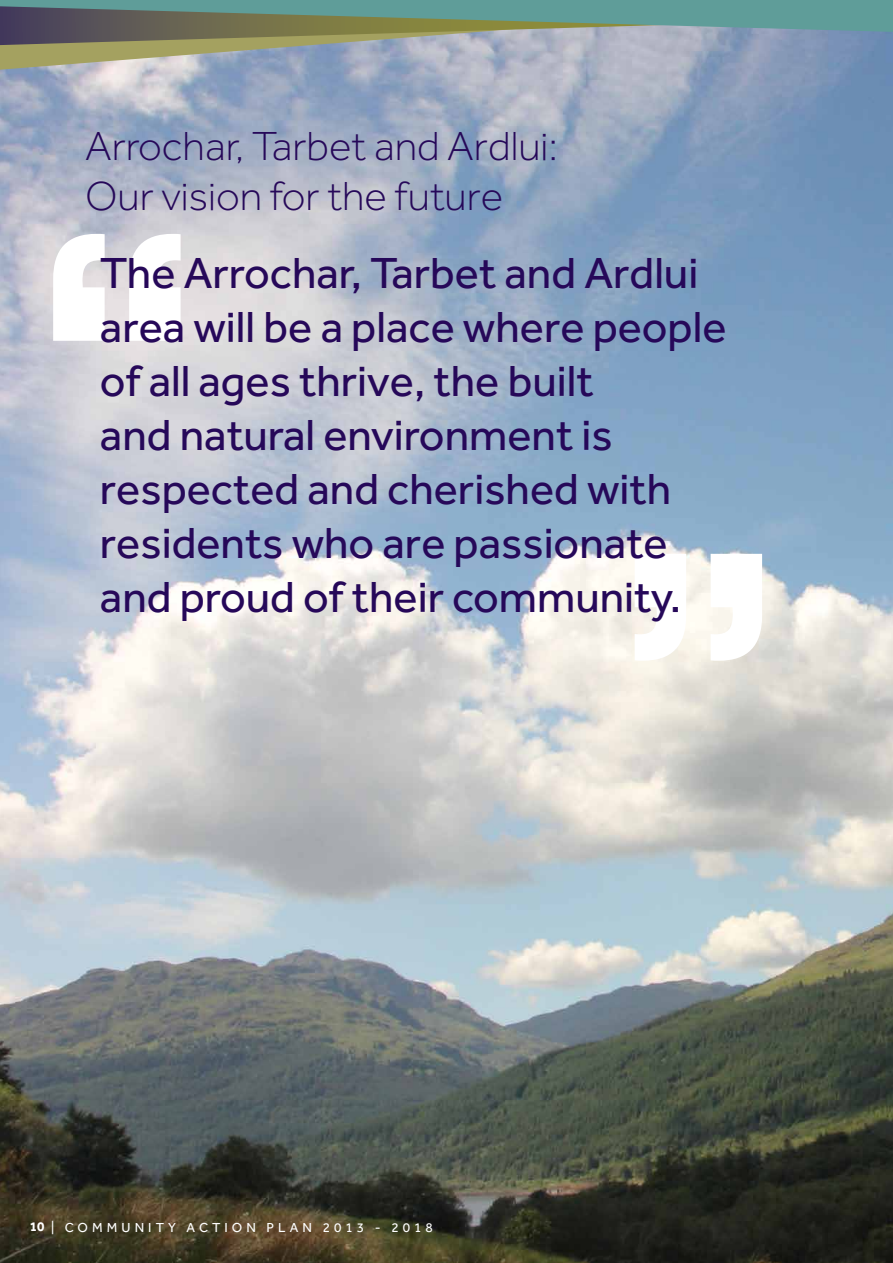
<style>
.page{position:relative;width:893px;height:1263px;background:#fff}
.page>*{position:absolute;margin:0;border:0;box-sizing:border-box;transform-origin:0 0}
.t1{font:45px/54px "Effra";color:#260859}
.t2{font:300 42px/50.4px "Effra";color:#260859}
.t3{font:13.5px "Effra";letter-spacing:.3em;color:#fff}
.s1{font-weight:700}
</style>
<div class="page">
<img style="left:0;top:45px;width:893px;height:1218px">
<svg style="left:0;top:45px;width:845px;height:25px;background:#a2aaaf"></svg>
<svg style="left:0;top:0;width:893px;height:45px;background:#738e85"></svg>
<svg style="left:635px;top:554px;width:127px;height:107px"></svg>
<svg style="left:53px;top:234px;width:128px;height:107px"></svg>
<p class="t2" style="left:85px;top:120px;width:474px">Arrochar, Tarbet and Ardlui:<br>Our vision for the future</p>
<p class="t1" style="left:100px;top:246px;width:628px">The Arrochar, Tarbet and Ardlui area will be a place where people of all ages thrive, the built<br>and natural environment is respected and cherished with residents who are passionate and proud of their community.</p>
<p class="t3" style="left:30px;top:1219px;width:104px"><span class="s1">10</span> | COMMunity</p>
<p class="t3" style="left:186px;top:1219px;width:25px">A ction</p>
<p class="t3" style="left:267px;top:1219px;width:24px">P lan</p>
<p class="t3" style="left:323px;top:1219px;width:112px">2013 - 2018</p>
</div>
